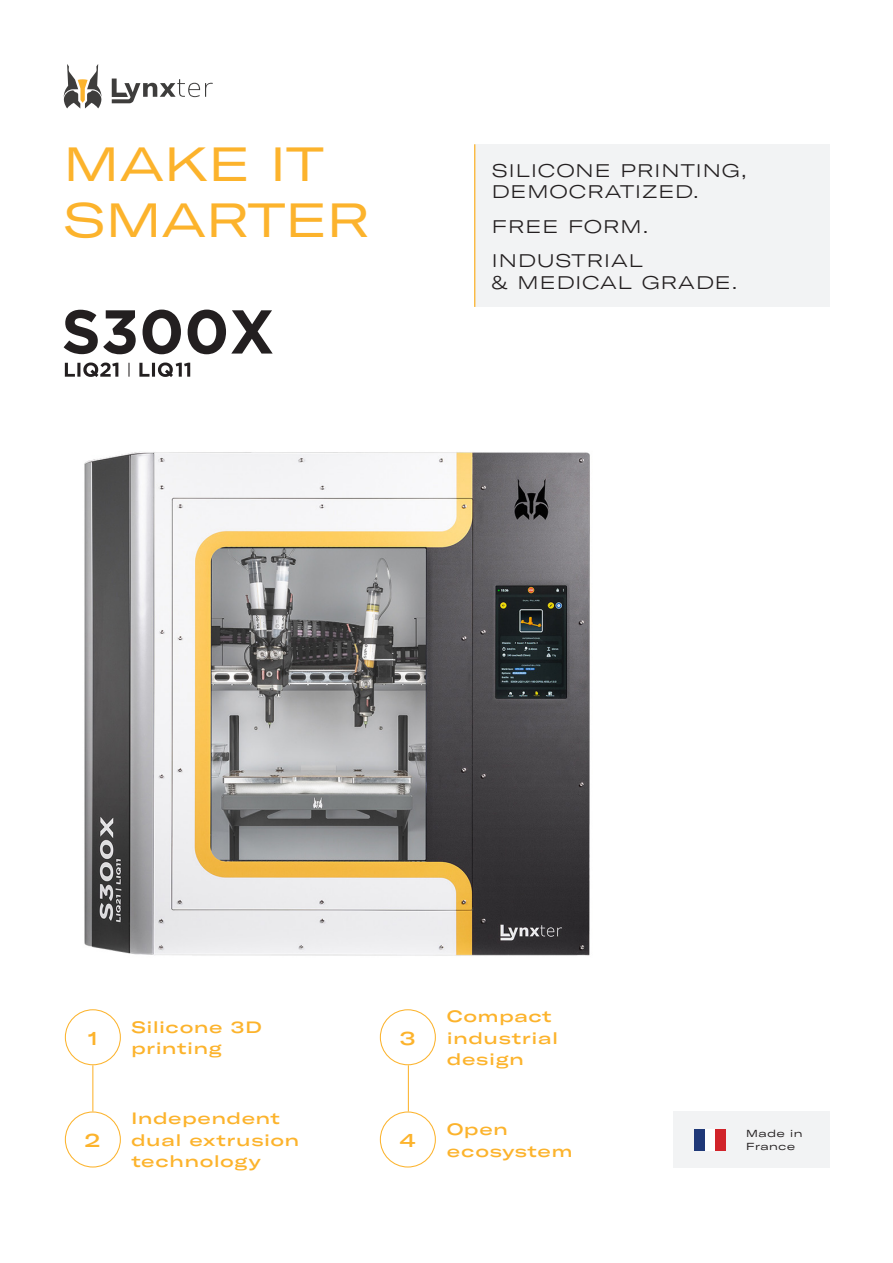
<style>
.page{position:relative;width:893px;height:1263px;background:#fff}
.page>*{position:absolute;margin:0;border:0;box-sizing:border-box;transform-origin:0 0}
.t1{font:expanded 47.25px "GT America";color:#fcb32c}
.t2{font:500 expanded 18.75px "GT America";color:#fcb32c}
.t3{font:300 expanded 18px/21.6px "GT America";letter-spacing:.06em;color:#231f20}
.t4{font:500 expanded 16.2px/21.6px "GT America";letter-spacing:.06em;color:#fcb32c}
.t5{font:expanded 10.05px "GT America";letter-spacing:.06em;color:#231f20}
</style>
<div class="page">
<div style="left:474px;top:144px;width:356px;height:163px;background:#f2f3f4"></div>
<hr style="left:474px;top:144px;width:1px;height:163px;background:#fcb32c">
<svg style="left:112px;top:79px;width:101px;height:24px"></svg>
<svg style="left:64px;top:64px;width:38px;height:45px"></svg>
<div style="left:65px;top:1009px;width:56px;height:56px;border:1px solid #fcb32c;border-radius:50%"></div>
<div style="left:65px;top:1111px;width:56px;height:56px;border:1px solid #fcb32c;border-radius:50%"></div>
<div style="left:380px;top:1009px;width:56px;height:56px;border:1px solid #fcb32c;border-radius:50%"></div>
<div style="left:380px;top:1111px;width:56px;height:56px;border:1px solid #fcb32c;border-radius:50%"></div>
<div style="left:673px;top:1111px;width:156px;height:56px;background:#f2f3f4"></div>
<div style="left:695px;top:1129px;width:10px;height:21px;background:#203978"></div>
<div style="left:705px;top:1129px;width:10px;height:21px;background:#fff"></div>
<div style="left:715px;top:1129px;width:11px;height:21px;background:#d1232a"></div>
<svg style="left:64px;top:310px;width:209px;height:44px"></svg>
<svg style="left:65px;top:362px;width:125px;height:15px"></svg>
<hr style="left:92px;top:1065px;width:1px;height:46px;background:#fcb32c">
<hr style="left:408px;top:1065px;width:1px;height:46px;background:#fcb32c">
<img style="left:84px;top:452px;width:506px;height:504px">
<p class="t1" style="left:64px;top:136px;width:262px">MAKE IT</p>
<p class="t1" style="left:64px;top:193px;width:308px">SMARTER</p>
<p class="t3" style="left:492px;top:160px;width:256px">SILICONE PRINTING,<br>DEMOCRATIZED.</p>
<p class="t3" style="left:492px;top:216px;width:158px">FREE FORM.</p>
<p class="t3" style="left:492px;top:250px;width:247px">INDUSTRIAL<br>&amp; MEDICAL GRADE.</p>
<p class="t2" style="left:88px;top:1026px;width:11px">1</p>
<p class="t2" style="left:85px;top:1129px;width:17px">2</p>
<p class="t4" style="left:131px;top:1016px;width:131px">Silicone 3D printing</p>
<p class="t4" style="left:131px;top:1108px;width:169px">Independent dual extrusion technology</p>
<p class="t2" style="left:400px;top:1026px;width:17px">3</p>
<p class="t2" style="left:400px;top:1129px;width:17px">4</p>
<p class="t4" style="left:447px;top:1005px;width:112px">Compact industrial design</p>
<p class="t4" style="left:447px;top:1118px;width:62px">Open</p>
<p class="t4" style="left:447px;top:1140px;width:126px">ecosystem</p>
<p class="t5" style="left:746px;top:1127px;width:58px">Made in</p>
<p class="t5" style="left:746px;top:1141px;width:51px">France</p>
</div>
